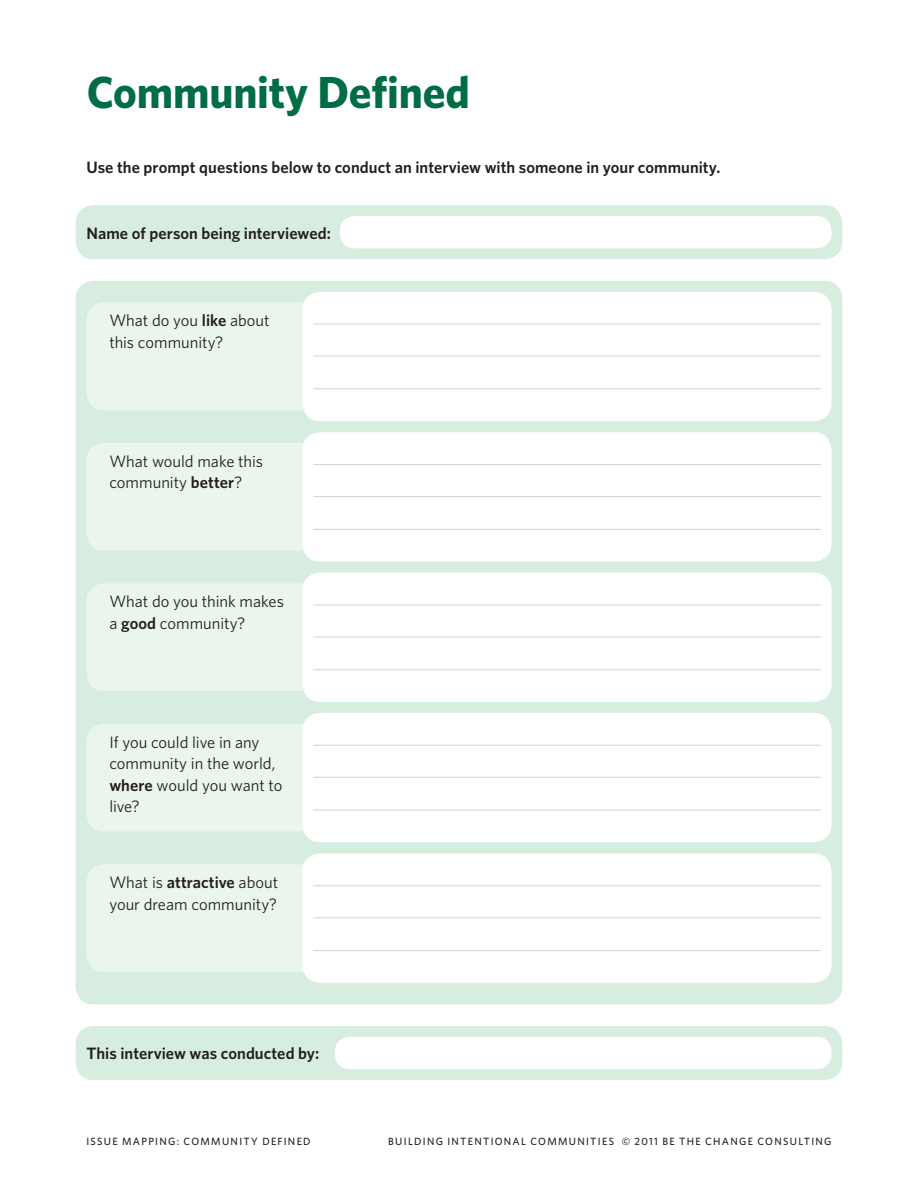
<style>
.page{position:relative;width:918px;height:1188px;background:#fff}
.page>*{position:absolute;margin:0;border:0;box-sizing:border-box;transform-origin:0 0}
.t1{font:700 45px "Whitney";letter-spacing:-.005em;color:#006d45}
.t2{font:16.5px/21.6px "Whitney";color:#231f20}
.t3{font:600 16.5px "Whitney";letter-spacing:.005em;color:#231f20}
.t4{font:500 10.5px "Whitney";letter-spacing:.125em;color:#231f20}
.s1{font-weight:600}
</style>
<div class="page">
<div style="left:76px;top:281px;width:766px;height:723px;background:#d7eddf;border-radius:18px"></div>
<div style="left:76px;top:205px;width:766px;height:54px;background:#d7eddf;border-radius:18px"></div>
<div style="left:76px;top:1026px;width:766px;height:54px;background:#d7eddf;border-radius:18px"></div>
<div style="left:86px;top:303px;width:259px;height:107px;background:#eaf5ed;border-radius:18px"></div>
<div style="left:302px;top:292px;width:530px;height:129px;background:#fff;border-radius:18px"></div>
<div style="left:340px;top:216px;width:492px;height:32px;background:#fff;border-radius:15px"></div>
<div style="left:335px;top:1037px;width:497px;height:32px;background:#fff;border-radius:15px"></div>
<hr style="left:313px;top:324px;width:508px;height:1px;background:#d1d3d4">
<hr style="left:313px;top:388px;width:508px;height:1px;background:#d1d3d4">
<hr style="left:313px;top:356px;width:508px;height:1px;background:#d1d3d4">
<div style="left:86px;top:443px;width:259px;height:108px;background:#eaf5ed;border-radius:18px"></div>
<div style="left:302px;top:432px;width:530px;height:130px;background:#fff;border-radius:18px"></div>
<hr style="left:313px;top:464px;width:508px;height:1px;background:#d1d3d4">
<hr style="left:313px;top:529px;width:508px;height:1px;background:#d1d3d4">
<hr style="left:313px;top:496px;width:508px;height:1px;background:#d1d3d4">
<div style="left:86px;top:583px;width:259px;height:108px;background:#eaf5ed;border-radius:18px"></div>
<div style="left:302px;top:573px;width:530px;height:129px;background:#fff;border-radius:18px"></div>
<hr style="left:313px;top:605px;width:508px;height:1px;background:#d1d3d4">
<hr style="left:313px;top:669px;width:508px;height:1px;background:#d1d3d4">
<hr style="left:313px;top:637px;width:508px;height:1px;background:#d1d3d4">
<div style="left:86px;top:724px;width:259px;height:108px;background:#eaf5ed;border-radius:18px"></div>
<div style="left:302px;top:713px;width:530px;height:129px;background:#fff;border-radius:18px"></div>
<hr style="left:313px;top:745px;width:508px;height:1px;background:#d1d3d4">
<hr style="left:313px;top:810px;width:508px;height:1px;background:#d1d3d4">
<hr style="left:313px;top:777px;width:508px;height:1px;background:#d1d3d4">
<div style="left:86px;top:864px;width:259px;height:108px;background:#eaf5ed;border-radius:18px"></div>
<div style="left:302px;top:853px;width:530px;height:130px;background:#fff;border-radius:18px"></div>
<hr style="left:313px;top:885px;width:508px;height:1px;background:#d1d3d4">
<hr style="left:313px;top:950px;width:508px;height:1px;background:#d1d3d4">
<hr style="left:313px;top:917px;width:508px;height:1px;background:#d1d3d4">
<h1 class="t1" style="left:87px;top:65px;width:385px">Community Defined</h1>
<p class="t3" style="left:86px;top:157px;width:636px">Use the prompt questions below to conduct an interview with someone in your community.</p>
<p class="t3" style="left:86px;top:223px;width:246px">Name of person being interviewed:</p>
<p class="t2" style="left:109px;top:310px;width:162px">What do you <span class="s1">like</span> about this community?</p>
<p class="t2" style="left:109px;top:450px;width:155px">What would make this community <span class="s1">better</span>?</p>
<p class="t2" style="left:109px;top:590px;width:176px">What do you think makes a <span class="s1">good</span> community?</p>
<p class="t2" style="left:109px;top:731px;width:174px">If you could live in any community in the world, <span class="s1">where</span> would you want to live?</p>
<p class="t2" style="left:109px;top:871px;width:170px">What is <span class="s1">attractive</span> about your dream community?</p>
<p class="t3" style="left:86px;top:1044px;width:234px">This interview was conducted by:</p>
<p class="t4" style="left:86px;top:1135px;width:226px">ISSUE MAPPING: COMMUNITY DEFINED</p>
<p class="t4" style="left:388px;top:1135px;width:445px">BUILDING I NTENTIONAL COMMUNITIES © 2011 BE THE CHANGE CONSULTING</p>
</div>
